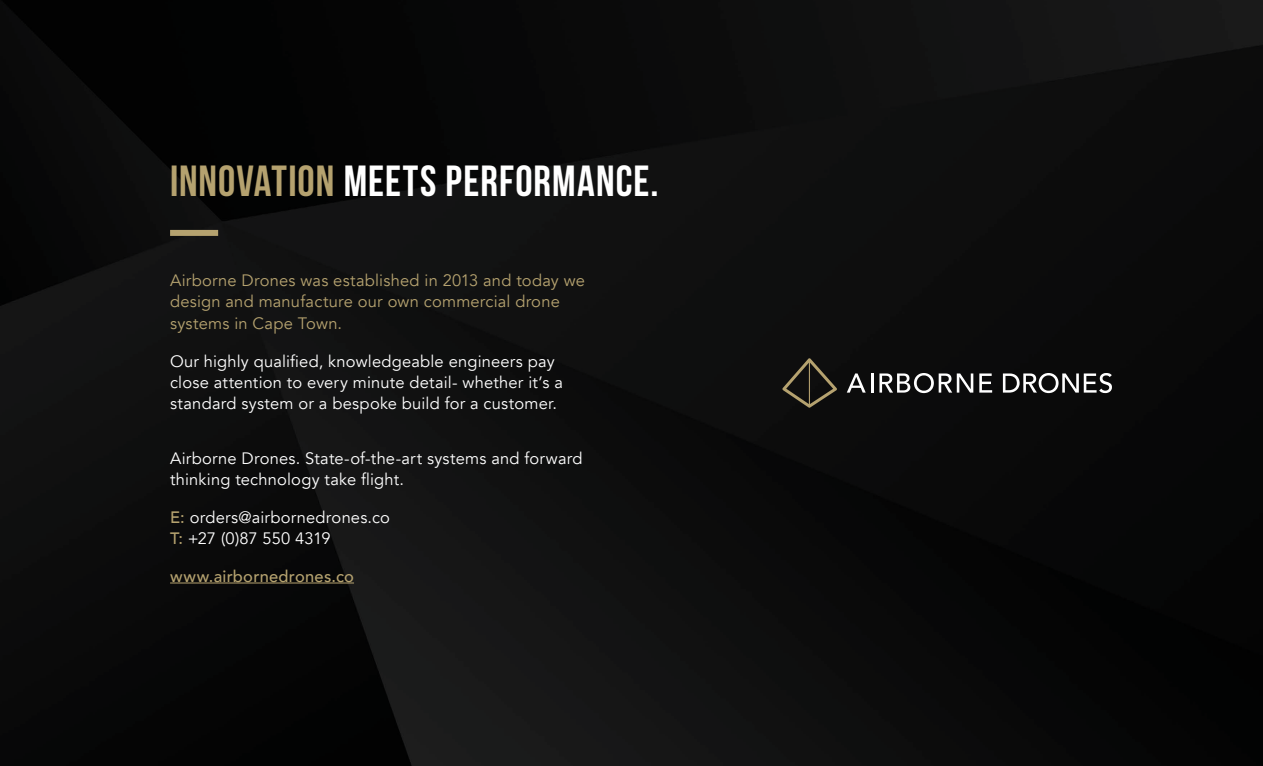
<style>
.page{position:relative;width:1263px;height:766px;background:#fff}
.page>*{position:absolute;margin:0;border:0;box-sizing:border-box;transform-origin:0 0}
.t1{font:43.5px "Bebas Neue";letter-spacing:.03em;color:#fff}
.t2{font:43.5px "Bebas Neue";color:#b5a26f}
.t3{font:16.5px/21px "Avenir";letter-spacing:.01em;color:#fff}
.t4{font:16.5px/21px "Avenir";letter-spacing:.01em;color:#b5a26f}
.t5{font:500 16.5px "Avenir";letter-spacing:.015em;color:#b5a26f}
.s1{font-weight:500;color:#b5a26f}
</style>
<div class="page">
<img style="left:0;top:0;width:1263px;height:765px">
<hr style="left:170px;top:582px;width:184px;height:1px;background:#b5a26f">
<div style="left:170px;top:230px;width:48px;height:6px;background:#b5a26f"></div>
<svg style="left:782px;top:358px;width:55px;height:49px;background:#29261e"></svg>
<svg style="left:847px;top:373px;width:26px;height:19px"></svg>
<svg style="left:879px;top:373px;width:94px;height:20px"></svg>
<svg style="left:979px;top:373px;width:13px;height:19px"></svg>
<svg style="left:1003px;top:373px;width:109px;height:20px"></svg>
<h1 class="t2" style="left:170px;top:157px;width:29px">INNOV</h1>
<h1 class="t2" style="left:254px;top:157px;width:34px">ATION</h1>
<h1 class="t1" style="left:344px;top:157px;width:316px">MEETS PERFORMANCE.</h1>
<p class="t4" style="left:170px;top:270px;width:416px">Airborne Drones was established in 2013 and today we design and manufacture our own commercial drone systems in Cape Town.</p>
<p class="t3" style="left:170px;top:350px;width:394px">Our highly qualified, knowledgeable engineers pay close attention to every minute detail- whether it’s a standard system or a bespoke build for a customer.</p>
<p class="t3" style="left:170px;top:447px;width:414px">Airborne Drones. State-of-the-art systems and forward thinking technology take flight.</p>
<p class="t3" style="left:170px;top:506px;width:221px"><span class="s1">E:</span> orders@airbornedrones.co<br><span class="s1">T:</span> +27 (0)87 550 4319</p>
<p class="t5" style="left:170px;top:561px;width:185px">www.airbornedrones.co</p>
</div>
